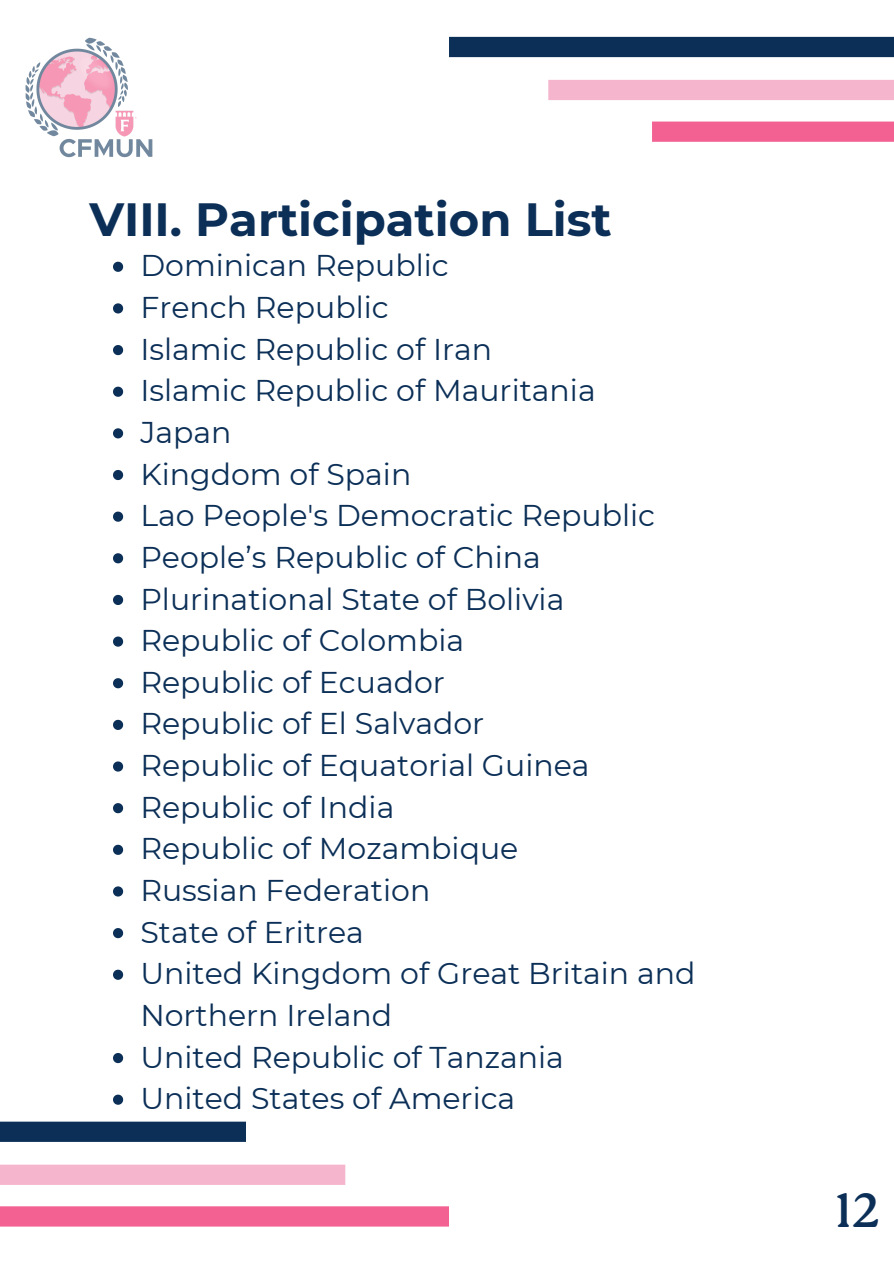
<style>
.page{position:relative;width:894px;height:1264px;background:#fff}
.page>*{position:absolute;margin:0;border:0;box-sizing:border-box;transform-origin:0 0}
.t1{font:47.85px "Roca One";color:#0b2f57}
.t2{font:700 46.5px "Montserrat";color:#0b2f57}
.t3{font:30px/41.7px "Montserrat";color:#0b2f57}
</style>
<div class="page">
<img style="left:25px;top:37px;width:128px;height:121px">
<div style="left:449px;top:37px;width:444px;height:20px;background:#0b2f57"></div>
<div style="left:548px;top:80px;width:345px;height:20px;background:#f4b5cd"></div>
<div style="left:651px;top:121px;width:242px;height:21px;background:#f26191"></div>
<div style="left:0;top:1121px;width:246px;height:20px;background:#0b2f57"></div>
<div style="left:0;top:1164px;width:345px;height:20px;background:#f4b5cd"></div>
<div style="left:0;top:1206px;width:449px;height:20px;background:#f26191"></div>
<svg style="left:113px;top:262px;width:10px;height:10px"></svg>
<svg style="left:113px;top:303px;width:10px;height:10px"></svg>
<svg style="left:113px;top:345px;width:10px;height:10px"></svg>
<svg style="left:113px;top:386px;width:10px;height:11px"></svg>
<svg style="left:113px;top:428px;width:10px;height:10px"></svg>
<svg style="left:113px;top:470px;width:10px;height:10px"></svg>
<svg style="left:113px;top:511px;width:10px;height:10px"></svg>
<svg style="left:113px;top:553px;width:10px;height:10px"></svg>
<svg style="left:113px;top:595px;width:10px;height:10px"></svg>
<svg style="left:113px;top:636px;width:10px;height:10px"></svg>
<svg style="left:113px;top:678px;width:10px;height:10px"></svg>
<svg style="left:113px;top:719px;width:10px;height:11px"></svg>
<svg style="left:113px;top:761px;width:10px;height:10px"></svg>
<svg style="left:113px;top:803px;width:10px;height:10px"></svg>
<svg style="left:113px;top:844px;width:10px;height:10px"></svg>
<svg style="left:113px;top:886px;width:10px;height:10px"></svg>
<svg style="left:113px;top:928px;width:10px;height:10px"></svg>
<svg style="left:113px;top:969px;width:10px;height:10px"></svg>
<svg style="left:113px;top:1053px;width:10px;height:10px"></svg>
<svg style="left:113px;top:1094px;width:10px;height:10px"></svg>
<p class="t2" style="left:89px;top:190px;width:523px">VIII. Participation List</p>
<p class="t3" style="left:140px;top:245px;width:310px">Dominican Republic</p>
<p class="t3" style="left:140px;top:286px;width:250px">French Republic</p>
<h1 class="t3" style="left:140px;top:328px;width:353px">Islamic Republic of Iran</h1>
<p class="t3" style="left:140px;top:369px;width:456px">Islamic Republic of Mauritania</p>
<p class="t3" style="left:140px;top:411px;width:93px">Japan</p>
<p class="t3" style="left:140px;top:453px;width:272px">Kingdom of Spain</p>
<p class="t3" style="left:140px;top:494px;width:516px">Lao People's Democratic Republic</p>
<p class="t3" style="left:140px;top:536px;width:402px">People’s Republic of China</p>
<p class="t3" style="left:140px;top:578px;width:425px">Plurinational State of Bolivia</p>
<p class="t3" style="left:140px;top:619px;width:325px">Republic of Colombia</p>
<p class="t3" style="left:140px;top:661px;width:306px">Republic of Ecuador</p>
<p class="t3" style="left:140px;top:702px;width:345px">Republic of El Salvador</p>
<p class="t3" style="left:140px;top:744px;width:450px">Republic of Equatorial Guinea</p>
<p class="t3" style="left:140px;top:786px;width:255px">Republic of India</p>
<p class="t3" style="left:140px;top:827px;width:379px">Republic of Mozambique</p>
<p class="t3" style="left:140px;top:869px;width:291px">Russian Federation</p>
<p class="t3" style="left:140px;top:911px;width:225px">State of Eritrea</p>
<p class="t3" style="left:140px;top:952px;width:556px">United Kingdom of Great Britain and<br>Northern Ireland</p>
<p class="t3" style="left:140px;top:1035px;width:425px">United Republic of Tanzania</p>
<p class="t3" style="left:140px;top:1077px;width:376px">United States of America</p>
<p class="t1" style="left:834px;top:1182px;width:47px">12</p>
</div>
